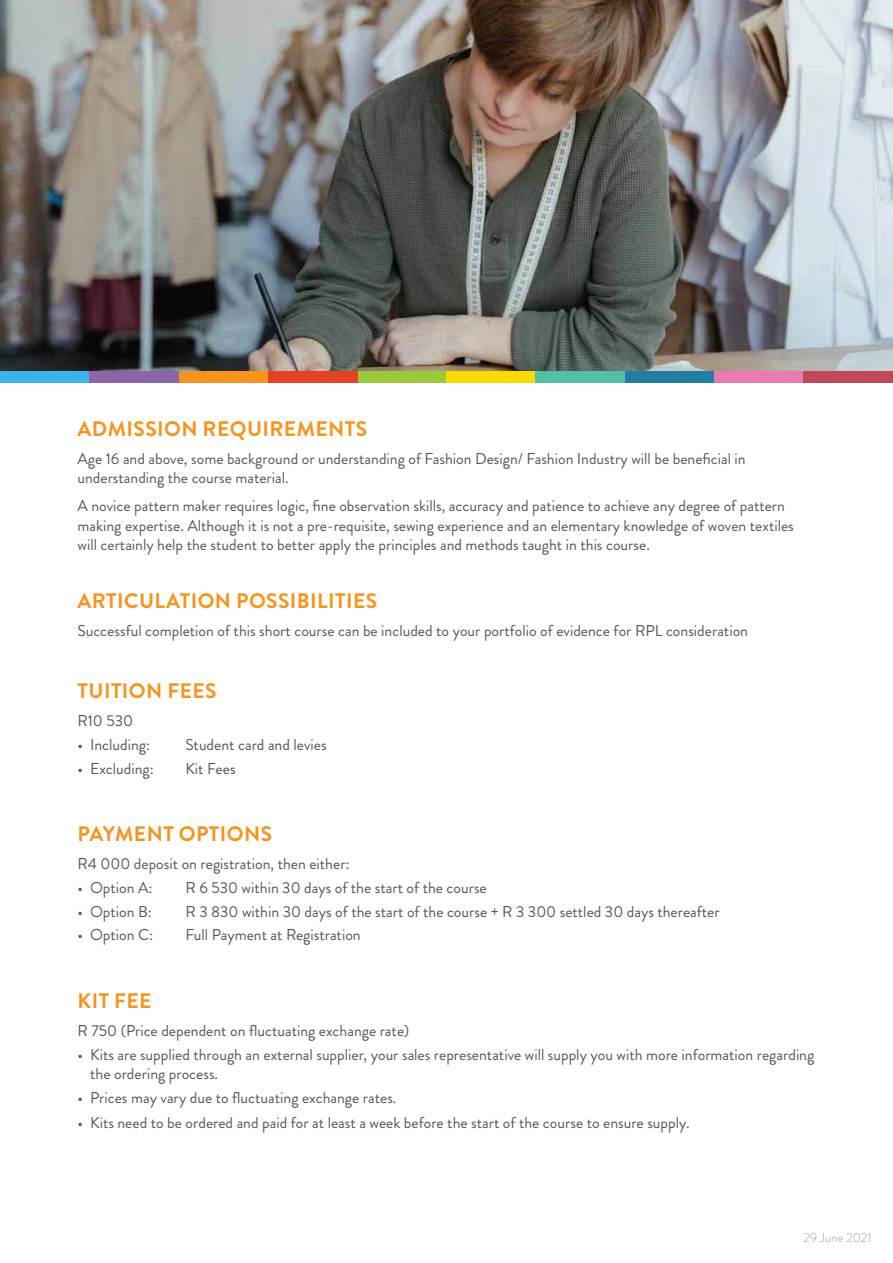
<style>
.page{position:relative;width:893px;height:1263px;background:#fff}
.page>*{position:absolute;margin:0;border:0;box-sizing:border-box;transform-origin:0 0}
.t1{font:700 21px "Brandon Grotesque";letter-spacing:.02em;color:#f7941e}
.t2{font:15.75px/19.5px "Brandon Grotesque";color:#53575b}
.t3{font:300 12.75px "Brandon Grotesque";color:#9ba0a6}
</style>
<div class="page">
<img style="left:0;top:0;width:893px;height:371px">
<div style="left:357px;top:371px;width:89px;height:12px;background:#9aca3c"></div>
<div style="left:179px;top:371px;width:89px;height:12px;background:#f7941e"></div>
<div style="left:625px;top:371px;width:89px;height:12px;background:#237da0"></div>
<div style="left:0;top:371px;width:89px;height:12px;background:#3cb4e7"></div>
<div style="left:89px;top:371px;width:90px;height:12px;background:#8d64aa"></div>
<div style="left:268px;top:371px;width:89px;height:12px;background:#e44126"></div>
<div style="left:446px;top:371px;width:90px;height:12px;background:#fada00"></div>
<div style="left:536px;top:371px;width:89px;height:12px;background:#4fbfa5"></div>
<div style="left:714px;top:371px;width:90px;height:12px;background:#e97bb1"></div>
<div style="left:804px;top:371px;width:89px;height:12px;background:#bf4956"></div>
<h1 class="t1" style="left:78px;top:414px;width:291px">ADMISSION REQUIREMENTS</h1>
<p class="t2" style="left:77px;top:449px;width:670px">Age 16 and above, some background or understanding of Fashion Design/ Fashion Industry will be beneficial in understanding the course material.</p>
<p class="t2" style="left:77px;top:496px;width:718px">A novice pattern maker requires logic, fine observation skills, accuracy and patience to achieve any degree of pattern making expertise. Although it is not a pre-requisite, sewing experience and an elementary knowledge of woven textiles will certainly help the student to better apply the principles and methods taught in this course.</p>
<h1 class="t1" style="left:78px;top:586px;width:301px">ARTICULATION POSSIBILITIES</h1>
<p class="t2" style="left:77px;top:621px;width:672px">Successful completion of this short course can be included to your portfolio of evidence for RPL consideration</p>
<h1 class="t1" style="left:78px;top:676px;width:140px">TUITION FEES</h1>
<p class="t2" style="left:77px;top:711px;width:57px">R10 530</p>
<p class="t2" style="left:77px;top:735px;width:74px">• Including:</p>
<p class="t2" style="left:185px;top:735px;width:143px">Student card and levies</p>
<p class="t2" style="left:77px;top:758px;width:78px">• Excluding:</p>
<p class="t2" style="left:185px;top:758px;width:52px">Kit Fees</p>
<h1 class="t1" style="left:78px;top:819px;width:196px">PAYMENT OPTIONS</h1>
<p class="t2" style="left:77px;top:854px;width:274px">R4 000 deposit on registration, then either:</p>
<p class="t2" style="left:77px;top:878px;width:77px">• Option A:</p>
<p class="t2" style="left:185px;top:878px;width:303px">R 6 530 within 30 days of the start of the course</p>
<p class="t2" style="left:77px;top:902px;width:76px">• Option B:</p>
<p class="t2" style="left:185px;top:902px;width:536px">R 3 830 within 30 days of the start of the course + R 3 300 settled 30 days thereafter</p>
<p class="t2" style="left:77px;top:925px;width:77px">• Option C:</p>
<p class="t2" style="left:185px;top:925px;width:177px">Full Payment at Registration</p>
<h1 class="t1" style="left:78px;top:986px;width:76px">KIT FEE</h1>
<p class="t2" style="left:77px;top:1021px;width:333px">R 750 (Price dependent on fluctuating exchange rate)</p>
<p class="t2" style="left:90px;top:1045px;width:726px;text-indent:-13px">• Kits are supplied through an external supplier, your sales representative will supply you with more information regarding the ordering process.</p>
<p class="t2" style="left:77px;top:1088px;width:321px">• Prices may vary due to fluctuating exchange rates.</p>
<p class="t2" style="left:77px;top:1113px;width:614px">• Kits need to be ordered and paid for at least a week before the start of the course to ensure supply.</p>
<p class="t3" style="left:803px;top:1228px;width:70px">29 June 2021</p>
</div>
